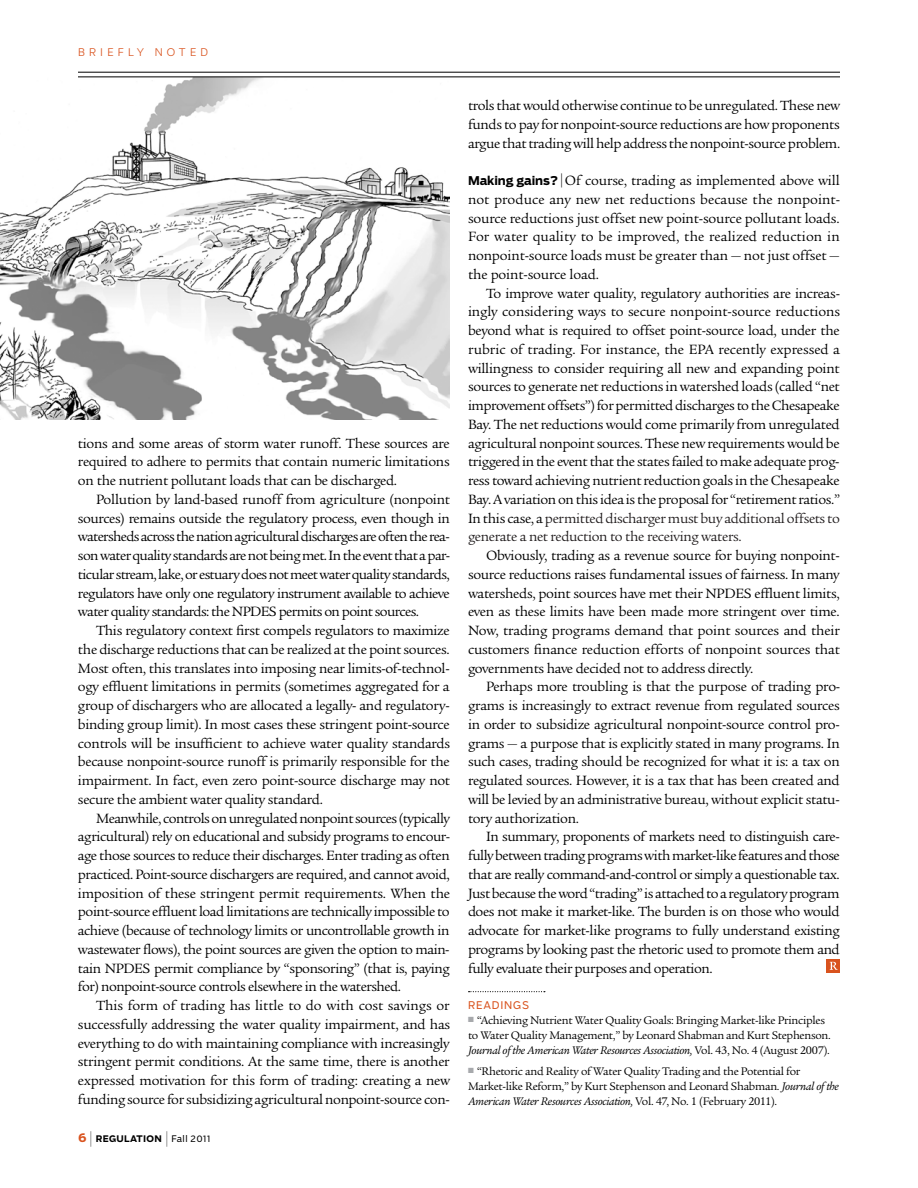
<style>
.page{position:relative;width:918px;height:1188px;background:#fff}
.page>*{position:absolute;margin:0;border:0;box-sizing:border-box;transform-origin:0 0}
.t1{font:14.7px/18.8px "Legacy Ser ITC";letter-spacing:-.025em;color:#000;text-align:justify}
.t2{font:12px/15px "Legacy Ser ITC";letter-spacing:-.02em;color:#000}
.t3{font:300 10.5px "Boomer";letter-spacing:.4em;color:#d9531e}
.t4{font:10.5px "Boomer";color:#d9531e}
.t5{font:700 9px "Boomer";letter-spacing:.04em;color:#000}
.s1{font-size:12px;color:#d9531e}
.s2{font-weight:300;font-size:16.5px}
.s3{font-weight:400}
.s4{font-family:"Boomer";font-weight:700;font-size:12px}
.s5{font-family:"Boomer";font-weight:300;font-size:15px}
.s6{color:#221e1f}
.s7{color:#a7a9ac}
.s8{font-style:italic}
</style>
<div class="page">
<svg style="left:469px;top:991px;width:76px;height:1px"></svg>
<img style="left:0;top:78px;width:450px;height:341px">
<hr style="left:78px;top:72px;width:762px;height:1px;background:#000">
<hr style="left:78px;top:77px;width:762px;height:1px;background:#000">
<div style="left:826px;top:959px;width:14px;height:14px;background:#d9531e"></div>
<svg style="left:830px;top:962px;width:8px;height:8px"></svg>
<p class="t3" style="left:78px;top:46px;width:132px">BRIEFLY NOTED</p>
<p class="t1" style="left:78px;top:434px;width:373px">tions and some areas of storm water runoff. These sources are required to adhere to permits that contain numeric limitations on the nutrient pollutant loads that can be discharged.</p>
<p class="t1" style="left:78px;top:490px;width:374px;text-indent:18px">Pollution by land-based runoff from agriculture (nonpoint sources) remains outside the regulatory process, even though in watersheds across the nation agricultural discharges are often the rea&shy;son water quality standards are not being met. In the event that a par&shy;ticular stream, lake, or estuary does not meet water quality standards, regulators have only one regulatory instrument available to achieve water quality standards: the NPDES permits on point sources.</p>
<p class="t1" style="left:78px;top:621px;width:374px;text-indent:18px">This regulatory context first compels regulators to maximize the discharge reductions that can be realized at the point sources.<br>Most often, this translates into imposing near limits-of-technol&shy;ogy effluent limitations in permits (sometimes aggregated for a group of dischargers who are allocated a legally- and regulatory&shy;binding group limit). In most cases these stringent point-source controls will be insufficient to achieve water quality standards because nonpoint-source runoff is primarily responsible for the impairment. In fact, even zero point-source discharge may not secure the ambient water quality standard.</p>
<p class="t1" style="left:78px;top:809px;width:374px;text-indent:18px">Meanwhile, controls on unregulated nonpoint sources (typically agricultural) rely on educational and subsidy programs to encour&shy;age those sources to reduce their discharges. Enter trading as often practiced. Point-source dischargers are required, and cannot avoid, imposition of these stringent permit requirements. When the point-source effluent load limitations are technically impossible to achieve (because of technology limits or uncontrollable growth in wastewater flows), the point sources are given the option to main&shy;tain NPDES permit compliance by “sponsoring” (that is, paying for) nonpoint-source controls elsewhere in the watershed.</p>
<p class="t1" style="left:78px;top:996px;width:374px;text-indent:18px">This form of trading has little to do with cost savings or successfully addressing the water quality impairment, and has everything to do with maintaining compliance with increasingly stringent permit conditions. At the same time, there is another expressed motivation for this form of trading: creating a new funding source for subsidizing agricultural nonpoint-source con-</p>
<p class="t5" style="left:78px;top:1132px;width:134px"><span class="s1">6</span> <span class="s2">|</span> Regulation <span class="s2">|</span> <span class="s3">Fall 2011</span></p>
<p class="t1" style="left:468px;top:96px;width:374px">trols that would otherwise continue to be unregulated. These new funds to pay for nonpoint-source reductions are how proponents argue that trading will help address the nonpoint-source problem.</p>
<p class="t1" style="left:468px;top:171px;width:374px"><span class="s4">Making gains?</span> <span class="s5">|</span> Of course, trading as implemented above will not produce any new net reductions because the nonpoint&shy;source reductions just offset new point-source pollutant loads.<br>For water quality to be improved, the realized reduction in nonpoint-source loads must be greater than — not just offset — the point-source load.</p>
<p class="t1" style="left:468px;top:284px;width:374px;text-indent:18px">To improve water quality, regulatory authorities are increas&shy;ingly considering ways to secure nonpoint-source reductions beyond what is required to offset point-source load, under the rubric of trading. For instance, the EPA recently expressed a willingness to consider requiring all new and expanding point sources to generate net reductions in watershed loads (called “net improvement offsets”) for permitted discharges to the Chesapeake Bay. The net reductions would come primarily from unregulated agricultural nonpoint sources. These new requirements would be triggered in the event that the states failed to make adequate prog&shy;ress toward achieving nutrient reduction goals in the Chesapeake Bay. A variation on this idea is the proposal for “retirement ratios.” In this case, a <span class="s6">permitted discharger must buy additional offsets to generate a net reduction to the receiving waters.</span></p>
<p class="t1" style="left:468px;top:546px;width:373px;text-indent:18px">Obviously, trading as a revenue source for buying nonpoint&shy;source reductions raises fundamental issues of fairness. In many watersheds, point sources have met their NPDES effluent limits, even as these limits have been made more stringent over time.<br>Now, trading programs demand that point sources and their customers finance reduction efforts of nonpoint sources that governments have decided not to address directly.</p>
<p class="t1" style="left:468px;top:678px;width:374px;text-indent:18px">Perhaps more troubling is that the purpose of trading pro&shy;grams is increasingly to extract revenue from regulated sources in order to subsidize agricultural nonpoint-source control pro&shy;grams — a purpose that is explicitly stated in many programs. In such cases, trading should be recognized for what it is: a tax on regulated sources. However, it is a tax that has been created and will be levied by an administrative bureau, without explicit statu&shy;tory authorization.</p>
<p class="t1" style="left:468px;top:828px;width:373px;text-indent:18px">In summary, proponents of markets need to distinguish care&shy;fully between trading programs with market-like features and those that are really command-and-control or simply a questionable tax.<br>Just because the word “trading” is attached to a regulatory program does not make it market-like. The burden is on those who would advocate for market-like programs to fully understand existing programs by looking past the rhetoric used to promote them and fully evaluate their purposes and operation.</p>
<p class="t4" style="left:468px;top:999px;width:9px">READ</p>
<p class="t4" style="left:500px;top:999px;width:13px">INGS</p>
<p class="t2" style="left:468px;top:1013px;width:364px"><span class="s7">■</span> “Achieving Nutrient Water Quality Goals: Bringing Market-like Principles to Water Quality Management,” by Leonard Shabman and Kurt Stephenson.<br><span class="s8">Journal of the American Water Resources Association,</span> Vol. 43, No. 4 (August 2007).</p>
<p class="t2" style="left:468px;top:1064px;width:372px"><span class="s7">■</span> “Rhetoric and Reality of Water Quality Trading and the Potential for<br>Market-like Reform,” by Kurt Stephenson and Leonard Shabman. <span class="s8">Journal of the<br>American Water Resources Association,</span> Vol. 47, No. 1 (February 2011).</p>
</div>
